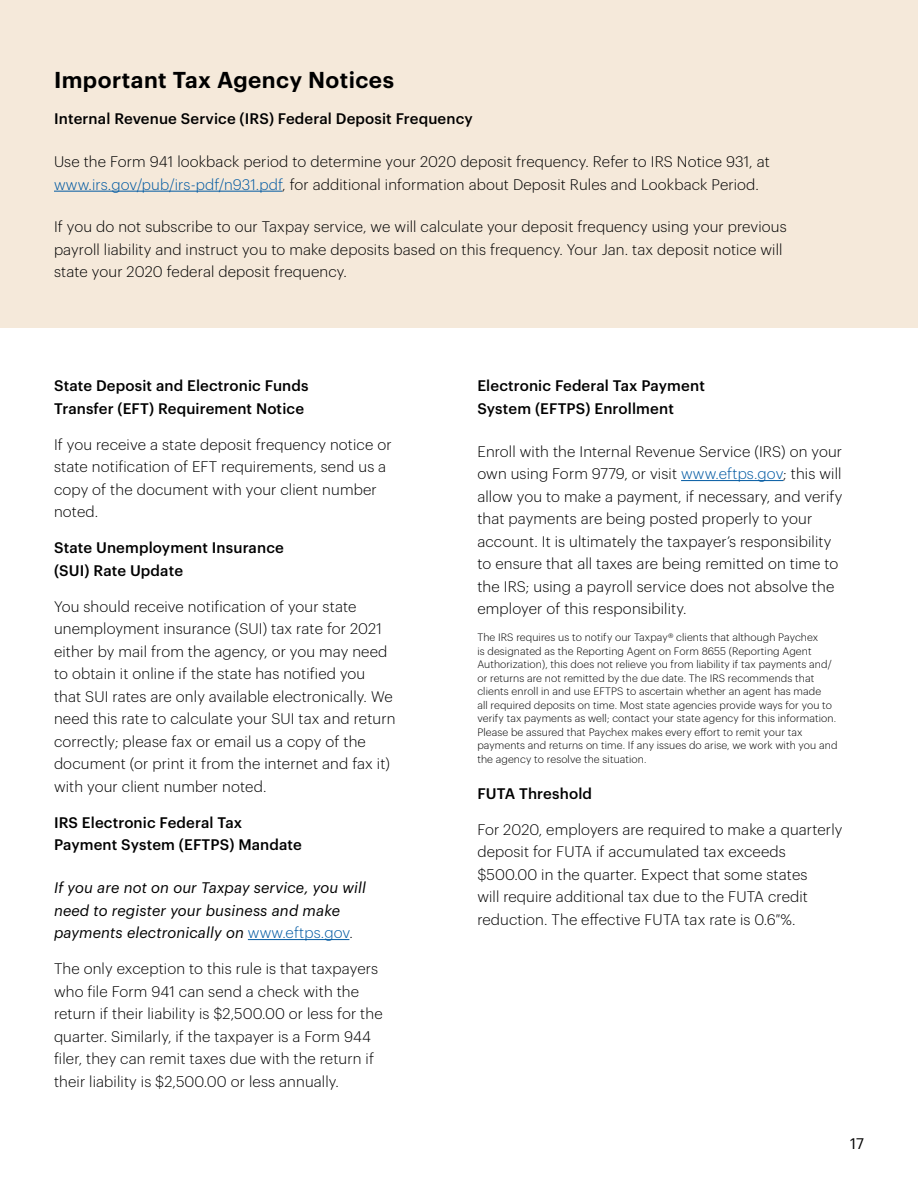
<style>
.page{position:relative;width:918px;height:1188px;background:#fff}
.page>*{position:absolute;margin:0;border:0;box-sizing:border-box;transform-origin:0 0}
.t1{font:600 22.5px "Graphik";letter-spacing:.02em;color:#000}
.t2{font:300 15px/22.5px "Graphik";letter-spacing:.01em;color:#000}
.t3{font:500 15px/22.5px "Graphik";letter-spacing:.01em;color:#000}
.t4{font:italic 15px/22.5px "Graphik";letter-spacing:.01em;color:#000}
.t5{font:15px "Graphik";color:#000}
.t6{font:300 10.5px/13.5px "Graphik";letter-spacing:.01em;color:#000}
.s1{color:#0059a2}
.s2{font-weight:300;font-style:normal;color:#0059a2}
.s3{font-weight:300;font-style:normal}
</style>
<div class="page">
<div style="left:0;top:0;width:918px;height:328px;background:#f5e9da"></div>
<hr style="left:54px;top:191px;width:228px;height:1px;background:#0059a2">
<hr style="left:248px;top:939px;width:101px;height:1px;background:#0059a2">
<hr style="left:681px;top:480px;width:102px;height:1px;background:#0059a2">
<h1 class="t1" style="left:54px;top:63px;width:342px">Important Tax Agency Notices</h1>
<p class="t3" style="left:54px;top:106px;width:420px">Internal Revenue Service (IRS) Federal Deposit Frequency</p>
<p class="t2" style="left:54px;top:149px;width:717px">Use the Form 941 lookback period to determine your 2020 deposit frequency. Refer to IRS Notice 931, at <span class="s1">www.irs.gov/pub/irs-pdf/n931.pdf</span>, for additional information about Deposit Rules and Lookback Period.</p>
<p class="t2" style="left:54px;top:215px;width:734px">If you do not subscribe to our Taxpay service, we will calculate your deposit frequency using your previous payroll liability and instruct you to make deposits based on this frequency. Your Jan. tax deposit notice will state your 2020 federal deposit frequency.</p>
<p class="t3" style="left:54px;top:373px;width:256px">State Deposit and Electronic Funds<br>Transfer (EFT) Requirement Notice</p>
<p class="t2" style="left:54px;top:432px;width:339px">If you receive a state deposit frequency notice or state notification of EFT requirements, send us a copy of the document with your client number noted.</p>
<p class="t3" style="left:54px;top:535px;width:231px">State Unemployment Insurance (SUI) Rate Update</p>
<p class="t2" style="left:54px;top:594px;width:343px">You should receive notification of your state unemployment insurance (SUI) tax rate for 2021 either by mail from the agency, or you may need to obtain it online if the state has notified you that SUI rates are only available electronically. We need this rate to calculate your SUI tax and return correctly; please fax or email us a copy of the document (or print it from the internet and fax it) with your client number noted.</p>
<p class="t3" style="left:54px;top:810px;width:250px">IRS Electronic Federal Tax<br>Payment System (EFTPS) Mandate</p>
<p class="t4" style="left:54px;top:875px;width:314px">If you are not on our Taxpay service, you will need to register your business and make payments electronically on <span class="s2">www.eftps.gov</span><span class="s3">.</span></p>
<p class="t2" style="left:54px;top:956px;width:330px">The only exception to this rule is that taxpayers who file Form 941 can send a check with the return if their liability is $2,500.00 or less for the quarter. Similarly, if the taxpayer is a Form 944 filer, they can remit taxes due with the return if their liability is $2,500.00 or less annually.</p>
<p class="t3" style="left:477px;top:373px;width:229px">Electronic Federal Tax Payment<br>System (EFTPS) Enrollment</p>
<p class="t2" style="left:477px;top:439px;width:367px">Enroll with the Internal Revenue Service (IRS) on your own using Form 9779, or visit <span class="s1">www.eftps.gov</span>; this will allow you to make a payment, if necessary, and verify that payments are being posted properly to your account. It is ultimately the taxpayer’s responsibility to ensure that all taxes are being remitted on time to the IRS; using a payroll service does not absolve the employer of this responsibility.</p>
<p class="t6" style="left:477px;top:630px;width:362px">The IRS requires us to notify our Taxpay® clients that although Paychex<br>is designated as the Reporting Agent on Form 8655 (Reporting Agent Authorization), this does not relieve you from liability if tax payments and/ or returns are not remitted by the due date. The IRS recommends that clients enroll in and use EFTPS to ascertain whether an agent has made<br>all required deposits on time. Most state agencies provide ways for you to verify tax payments as well; contact your state agency for this information.<br>Please be assured that Paychex makes every effort to remit your tax payments and returns on time. If any issues do arise, we work with you and the agency to resolve the situation.</p>
<p class="t3" style="left:477px;top:781px;width:116px">FUTA Threshold</p>
<p class="t2" style="left:477px;top:817px;width:367px">For 2020, employers are required to make a quarterly deposit for FUTA if accumulated tax exceeds $500.00 in the quarter. Expect that some states<br>will require additional tax due to the FUTA credit reduction. The effective FUTA tax rate is 0.6 %.</p>
<p class="t5" style="left:850px;top:1132px;width:15px">17</p>
</div>
